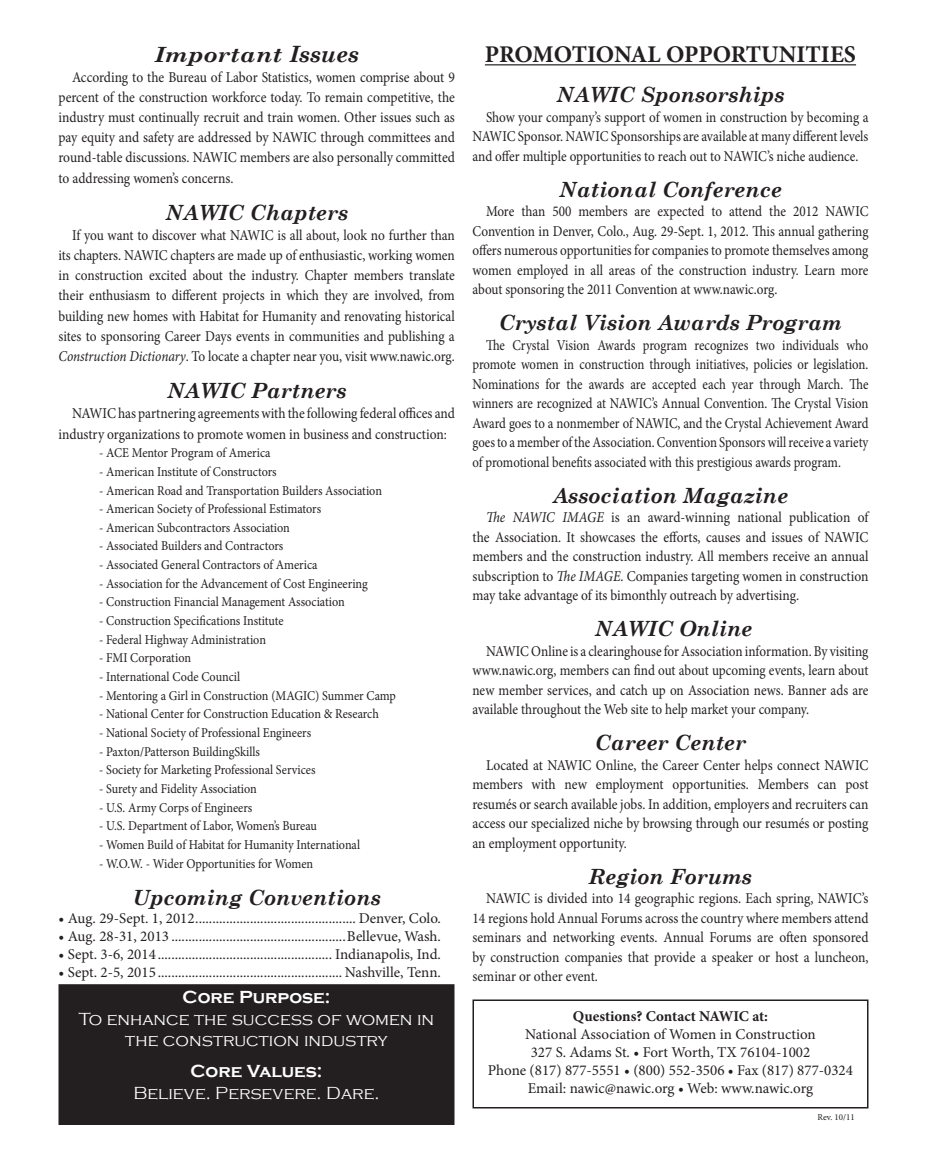
<style>
.page{position:relative;width:927px;height:1170px;background:#fff}
.page>*{position:absolute;margin:0;border:0;box-sizing:border-box;transform-origin:0 0}
.t1{font:700 24px "Minion Pro";letter-spacing:-.005em;color:#231f20}
.t2{font:italic 700 21px "Century Schoolbook";color:#231f20}
.t3{font:italic 700 21px "Century Schoolbook";color:#231f20;scale:1.15 1}
.t4{font:300 18px/21.6px "Copperplate Gothic";color:#fff;text-align:center}
.t5{font:700 18px "Copperplate Gothic";color:#fff}
.t6{font:15px/19.5px "Minion Pro";letter-spacing:-.005em;color:#231f20;text-align:justify;scale:.9 1}
.t7{font:15px/19.5px "Minion Pro";letter-spacing:-.005em;color:#231f20;text-align:justify;scale:.88 1}
.t8{font:15px/18px "Minion Pro";letter-spacing:-.005em;color:#231f20;text-align:center}
.t9{font:15px/19.5px "Minion Pro";letter-spacing:-.005em;color:#231f20;text-align:justify;scale:.85 1}
.t10{font:15px/20.1px "Minion Pro";letter-spacing:-.005em;color:#231f20;text-align:justify;scale:.89 1}
.t11{font:700 15px "Minion Pro";letter-spacing:-.005em;color:#231f20}
.t12{font:13.5px "Minion Pro";color:#231f20;scale:.9 1}
.t13{font:9px "Minion Pro";color:#231f20}
.s1{font-size:22.5px}
.s2{font-style:italic}
</style>
<div class="page">
<hr style="left:485px;top:64px;width:371px;height:1px;background:#231f20">
<div style="left:59px;top:985px;width:395px;height:139px;background:#231f20"></div>
<div style="left:58px;top:984px;width:396px;height:141px;border:2px solid #231f20"></div>
<div style="left:472px;top:999px;width:396px;height:109px;border:2px solid #231f20"></div>
<h2 class="t3" style="left:155px;top:41px;width:179px">Important <span class="s1">Issues</span></h2>
<p class="t6" style="left:58px;top:67px;width:442px;line-height:20.1px;text-indent:14px">According to the Bureau of Labor Statistics, women comprise about 9 percent of the construction workforce today. To remain competitive, the industry must continually recruit and train women. Other issues such as pay equity and safety are addressed by NAWIC through committees and round-table discussions. NAWIC members are also personally committed to addressing women’s concerns.</p>
<h2 class="t2" style="left:165px;top:199px;width:184px">NAWIC Chapters</h2>
<p class="t10" style="left:59px;top:225px;width:447px;text-indent:13px">If you want to discover what NAWIC is all about, look no further than its chapters. NAWIC chapters are made up of enthusiastic, working women in construction excited about the industry. Chapter members translate their enthusiasm to different projects in which they are involved, from building new homes with Habitat for Humanity and renovating historical sites to sponsoring Career Days events in communities and publishing a <span class="s2">Construction Dictionary</span>. To locate a chapter near you, visit www.nawic.org.</p>
<h2 class="t2" style="left:167px;top:378px;width:181px">NAWIC Partners</h2>
<p class="t6" style="left:58px;top:404px;width:442px;line-height:20.1px;text-indent:14px">NAWIC has partnering agreements with the following federal offices and industry organizations to promote women in business and construction:</p>
<p class="t12" style="left:99px;top:444px;width:192px">- ACE Mentor Program of America</p>
<p class="t12" style="left:99px;top:463px;width:199px">- American Institute of Constructors</p>
<p class="t12" style="left:99px;top:481px;width:316px">- American Road and Transportation Builders Association</p>
<p class="t12" style="left:99px;top:500px;width:248px">- American Society of Professional Estimators</p>
<p class="t12" style="left:99px;top:518px;width:214px">- American Subcontractors Association</p>
<p class="t12" style="left:99px;top:537px;width:206px">- Associated Builders and Contractors</p>
<p class="t12" style="left:99px;top:556px;width:244px">- Associated General Contractors of America</p>
<p class="t12" style="left:99px;top:574px;width:300px">- Association for the Advancement of Cost Engineering</p>
<p class="t12" style="left:99px;top:593px;width:275px">- Construction Financial Management Association</p>
<p class="t12" style="left:99px;top:612px;width:207px">- Construction Specifications Institute</p>
<p class="t12" style="left:99px;top:630px;width:187px">- Federal Highway Administration</p>
<p class="t12" style="left:99px;top:649px;width:104px">- FMI Corporation</p>
<p class="t12" style="left:99px;top:668px;width:158px">- International Code Council</p>
<p class="t12" style="left:99px;top:686px;width:332px">- Mentoring a Girl in Construction (MAGIC) Summer Camp</p>
<p class="t12" style="left:99px;top:705px;width:312px">- National Center for Construction Education &amp; Research</p>
<p class="t12" style="left:99px;top:724px;width:237px">- National Society of Professional Engineers</p>
<p class="t12" style="left:99px;top:742px;width:180px">- Paxton/Patterson BuildingSkills</p>
<p class="t12" style="left:99px;top:761px;width:242px">- Society for Marketing Professional Services</p>
<p class="t12" style="left:99px;top:780px;width:177px">- Surety and Fidelity Association</p>
<p class="t12" style="left:99px;top:798px;width:172px">- U.S. Army Corps of Engineers</p>
<p class="t12" style="left:99px;top:817px;width:244px">- U.S. Department of Labor, Women’s Bureau</p>
<p class="t12" style="left:99px;top:836px;width:292px">- Women Build of Habitat for Humanity International</p>
<p class="t12" style="left:99px;top:854px;width:240px">- W.O.W. - Wider Opportunities for Women</p>
<h2 class="t2" style="left:133px;top:884px;width:250px">Upcoming Conventions</h2>
<p class="t8" style="left:58px;top:909px;width:384px">• Aug. 29-Sept. 1, 2012............................................... Denver, Colo.</p>
<p class="t8" style="left:58px;top:927px;width:384px">• Aug. 28-31, 2013 ...................................................Bellevue, Wash.</p>
<p class="t8" style="left:58px;top:945px;width:384px">• Sept. 3-6, 2014................................................... Indianapolis, Ind.</p>
<p class="t8" style="left:58px;top:963px;width:384px">• Sept. 2-5, 2015...................................................... Nashville, Tenn.</p>
<p class="t5" style="left:183px;top:987px;width:149px">Core Purpose:</p>
<p class="t4" style="left:79px;top:1008px;width:357px">To enhance the success of women in the construction industry</p>
<p class="t5" style="left:191px;top:1061px;width:133px">Core Values:</p>
<p class="t4" style="left:134px;top:1082px;width:247px">Believe. Persevere. Dare.</p>
<h1 class="t1" style="left:485px;top:38px;width:373px">PROMOTIONAL OPPORTUNITIES</h1>
<h2 class="t2" style="left:556px;top:81px;width:230px">NAWIC Sponsorships</h2>
<p class="t7" style="left:472px;top:107px;width:452px;text-indent:14px">Show your company’s support of women in construction by becoming a NAWIC Sponsor. NAWIC Sponsorships are available at many different levels and offer multiple opportunities to reach out to NAWIC’s niche audience.</p>
<h2 class="t2" style="left:559px;top:176px;width:225px">National Conference</h2>
<p class="t7" style="left:472px;top:202px;width:452px;text-indent:14px">More than 500 members are expected to attend the 2012 NAWIC Convention in Denver, Colo., Aug. 29-Sept. 1, 2012. This annual gathering offers numerous opportunities for companies to promote themselves among women employed in all areas of the construction industry. Learn more about sponsoring the 2011 Convention at www.nawic.org.</p>
<h2 class="t2" style="left:499px;top:309px;width:345px">Crystal Vision Awards Program</h2>
<p class="t9" style="left:472px;top:335px;width:467px;text-indent:14px">The Crystal Vision Awards program recognizes two individuals who promote women in construction through initiatives, policies or legislation.<br>Nominations for the awards are accepted each year through March. The winners are recognized at NAWIC’s Annual Convention. The Crystal Vision Award goes to a nonmember of NAWIC, and the Crystal Achievement Award goes to a member of the Association. Convention Sponsors will receive a variety of promotional benefits associated with this prestigious awards program.</p>
<h2 class="t2" style="left:553px;top:482px;width:237px">Association Magazine</h2>
<p class="t6" style="left:472px;top:508px;width:442px;text-indent:14px"><span class="s2">The NAWIC IMAGE</span> is an award-winning national publication of the Association. It showcases the efforts, causes and issues of NAWIC members and the construction industry. All members receive an annual subscription to <span class="s2">The IMAGE</span>. Companies targeting women in construction may take advantage of its bimonthly outreach by advertising.</p>
<h2 class="t2" style="left:594px;top:615px;width:160px">NAWIC Online</h2>
<p class="t7" style="left:472px;top:641px;width:451px;text-indent:14px">NAWIC Online is a clearinghouse for Association information. By visiting www.nawic.org, members can find out about upcoming events, learn about new member services, and catch up on Association news. Banner ads are available throughout the Web site to help market your company.</p>
<h2 class="t2" style="left:595px;top:729px;width:153px">Career Center</h2>
<p class="t6" style="left:472px;top:755px;width:442px;text-indent:14px">Located at NAWIC Online, the Career Center helps connect NAWIC members with new employment opportunities. Members can post resumés or search available jobs. In addition, employers and recruiters can access our specialized niche by browsing through our resumés or posting an employment opportunity.</p>
<h2 class="t2" style="left:589px;top:863px;width:165px">Region Forums</h2>
<p class="t6" style="left:472px;top:889px;width:442px;text-indent:14px">NAWIC is divided into 14 geographic regions. Each spring, NAWIC’s 14 regions hold Annual Forums across the country where members attend seminars and networking events. Annual Forums are often sponsored by construction companies that provide a speaker or host a luncheon, seminar or other event.</p>
<p class="t11" style="left:573px;top:1006px;width:197px">Questions? Contact NAWIC at:</p>
<p class="t8" style="left:488px;top:1025px;width:367px">National Association of Women in Construction<br>327 S. Adams St. • Fort Worth, TX 76104-1002<br>Phone (817) 877-5551 • (800) 552-3506 • Fax (817) 877-0324<br>Email: nawic@nawic.org • Web: www.nawic.org</p>
<p class="t13" style="left:817px;top:1111px;width:39px">Rev. 10/11</p>
</div>
